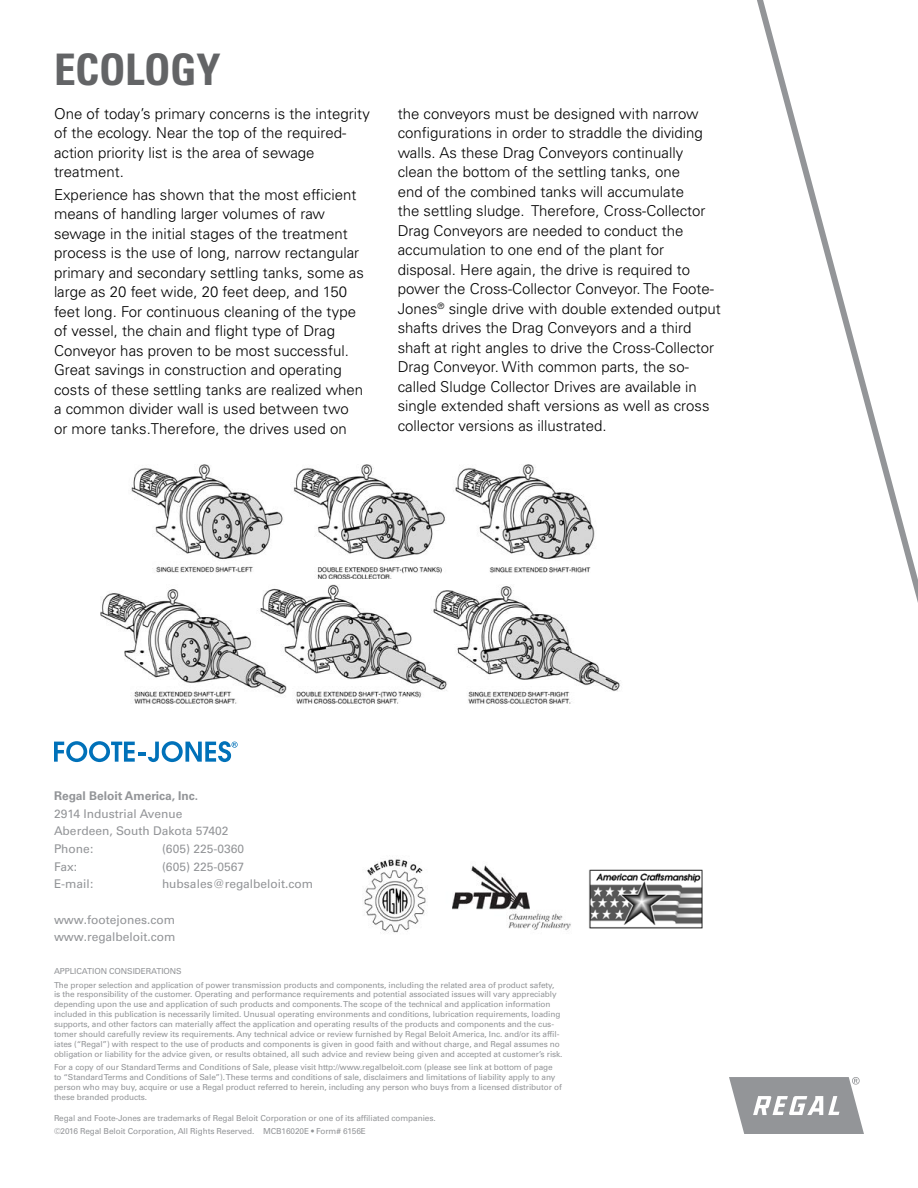
<style>
.page{position:relative;width:918px;height:1188px;background:#fff}
.page>*{position:absolute;margin:0;border:0;box-sizing:border-box;transform-origin:0 0}
.t1{font:700 condensed 43.5px "Univers LT Std";letter-spacing:-.01em;color:#636466}
.t2{font:300 15px/19.5px "Univers LT Std";color:#000}
.t3{font:12px/17.7px "Univers LT Std";color:#939598}
.t4{font:700 12px "Univers LT Std";color:#939598}
.t5{font:8.25px/9.9px "Univers LT Std";letter-spacing:-.01em;color:#939598}
</style>
<div class="page">
<img style="left:130px;top:464px;width:465px;height:115px">
<img style="left:100px;top:584px;width:521px;height:120px">
<svg style="left:757px;top:0;width:161px;height:603px"></svg>
<img style="left:364px;top:859px;width:207px;height:74px">
<img style="left:589px;top:869px;width:114px;height:60px">
<svg style="left:729px;top:1077px;width:135px;height:57px"></svg>
<svg style="left:54px;top:741px;width:184px;height:21px"></svg>
<h1 class="t1" style="left:54px;top:43px;width:168px">ECOLOGY</h1>
<h2 class="t2" style="left:54px;top:104px;width:317px">One of today’s primary concerns is the integrity of the ecology. Near the top of the required&shy;action priority list is the area of sewage treatment.</h2>
<p class="t2" style="left:54px;top:184px;width:311px">Experience has shown that the most efficient means of handling larger volumes of raw sewage in the initial stages of the treatment process is the use of long, narrow rectangular primary and secondary settling tanks, some as large as 20 feet wide, 20 feet deep, and 150 feet long. For continuous cleaning of the type of vessel, the chain and flight type of Drag Conveyor has proven to be most successful.<br>Great savings in construction and operating costs of these settling tanks are realized when a common divider wall is used between two or more tanks.Therefore, the drives used on</p>
<p class="t2" style="left:398px;top:104px;width:324px">the conveyors must be designed with narrow configurations in order to straddle the dividing walls. As these Drag Conveyors continually clean the bottom of the settling tanks, one<br>end of the combined tanks will accumulate<br>the settling sludge. Therefore, Cross-Collector Drag Conveyors are needed to conduct the accumulation to one end of the plant for disposal. Here again, the drive is required to power the Cross-Collector Conveyor. The Foote-Jones<sup>®</sup> single drive with double extended output shafts drives the Drag Conveyors and a third shaft at right angles to drive the Cross-Collector Drag Conveyor. With common parts, the so&shy;called Sludge Collector Drives are available in single extended shaft versions as well as cross collector versions as illustrated.</p>
<h3 class="t4" style="left:54px;top:788px;width:146px">Regal Beloit America, Inc.</h3>
<h3 class="t3" style="left:54px;top:804px;width:176px">2914 Industrial Avenue<br>Aberdeen, South Dakota 57402<br>Phone:</h3>
<h3 class="t3" style="left:162px;top:840px;width:84px">(605) 225-0360</h3>
<h3 class="t3" style="left:54px;top:858px;width:25px">Fax:</h3>
<h3 class="t3" style="left:162px;top:858px;width:84px">(605) 225-0567</h3>
<h3 class="t3" style="left:54px;top:875px;width:41px">E-mail:</h3>
<h3 class="t3" style="left:162px;top:875px;width:153px">hubsales@regalbeloit.com</h3>
<h3 class="t3" style="left:54px;top:911px;width:123px">www.footejones.com www.regalbeloit.com</h3>
<p class="t5" style="left:54px;top:965px;width:502px;line-height:13.2px">APPLICATION CONSIDERATIONS<br>The proper selection and application of power transmission products and components, including the related area of product safety,</p>
<p class="t5" style="left:54px;top:990px;width:510px">is the responsibility of the customer. Operating and performance requirements and potential associated issues will vary appreciably depending upon the use and application of such products and components. The scope of the technical and application information included in this publication is necessarily limited. Unusual operating environments and conditions, lubrication requirements, loading supports, and other factors can materially affect the application and operating results of the products and components and the cus&shy;tomer should carefully review its requirements. Any technical advice or review furnished by Regal Beloit America, Inc. and/or its affil&shy;iates (“Regal”) with respect to the use of products and components is given in good faith and without charge, and Regal assumes no obligation or liability for the advice given, or results obtained, all such advice and review being given and accepted at customer’s risk.</p>
<p class="t5" style="left:54px;top:1062px;width:509px">For a copy of our Standard Terms and Conditions of Sale, please visit http://www.regalbeloit.com (please see link at bottom of page to “Standard Terms and Conditions of Sale”). These terms and conditions of sale, disclaimers and limitations of liability apply to any person who may buy, acquire or use a Regal product referred to herein, including any person who buys from a licensed distributor of these branded products.</p>
<p class="t5" style="left:54px;top:1111px;width:383px;line-height:13.2px">Regal and Foote-Jones are trademarks of Regal Beloit Corporation or one of its affiliated companies. ©2016 Regal Beloit Corporation, All Rights Reserved. MCB16020E • Form# 6156E</p>
</div>
